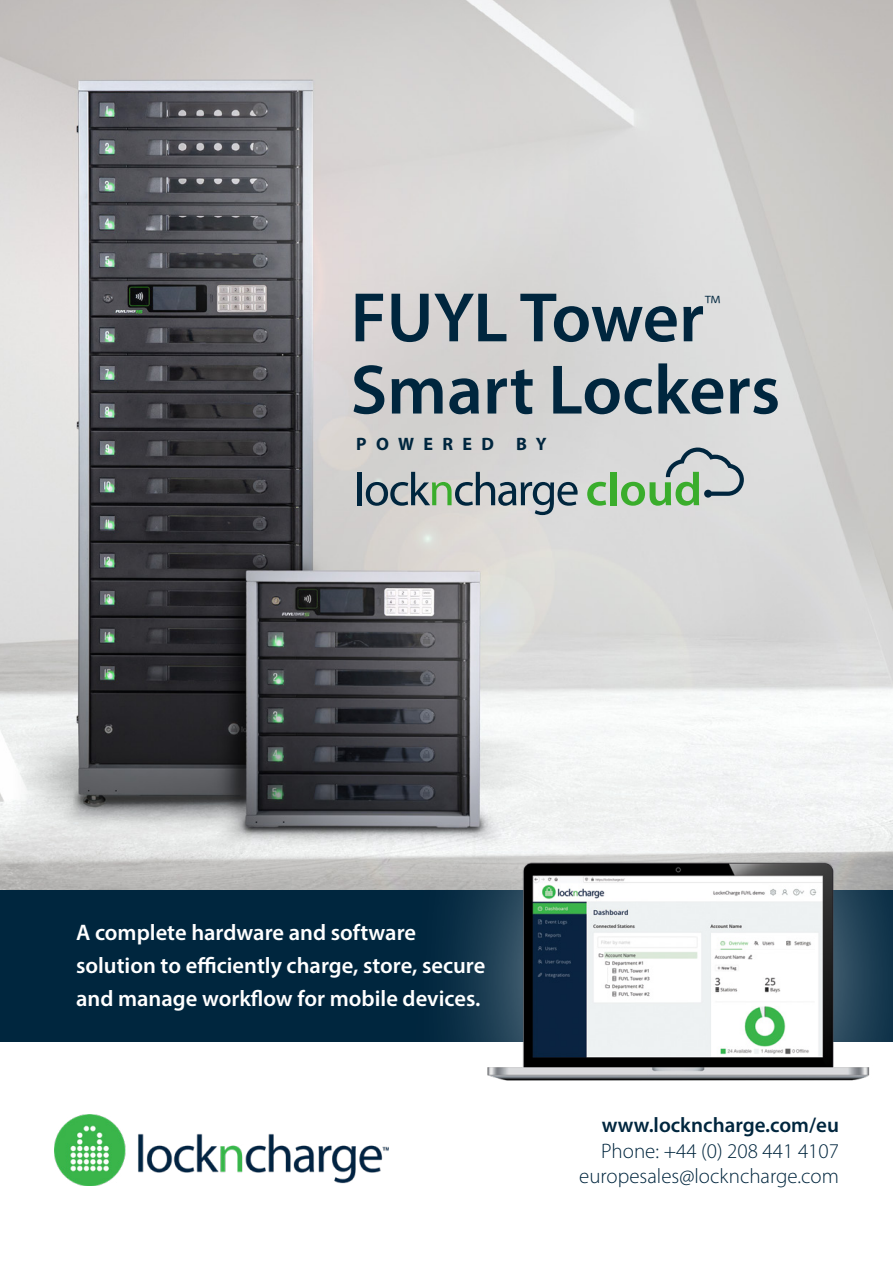
<style>
.page{position:relative;width:893px;height:1263px;background:#fff}
.page>*{position:absolute;margin:0;border:0;box-sizing:border-box;transform-origin:0 0}
.t1{font:600 70.65px "Myriad Pro";color:#00263e}
.t2{font:300 27px "Myriad Pro";color:#00263e}
.t3{font:600 22.5px/32.8px "Myriad Pro";color:#fff}
.t4{font:300 21px/25.5px "Myriad Pro";color:#00263e;text-align:right}
.t5{font:600 21px "Myriad Pro";color:#00263e}
.t6{font:700 18px "Myriad Pro";letter-spacing:.52em;color:#00263e}
</style>
<div class="page">
<img style="left:0;top:0;width:893px;height:891px">
<div style="left:0;top:891px;width:893px;height:151px;background:#00263e"></div>
<div style="left:393px;top:749px;width:500px;height:445px;background:#fff;opacity:.5"></div>
<img style="left:482px;top:759px;width:393px;height:329px">
<img style="left:54px;top:1114px;width:334px;height:71px">
<hr style="left:358px;top:472px;width:4px;height:33px;background:#00263e">
<svg style="left:366px;top:472px;width:212px;height:43px;background:#a6afaf"></svg>
<svg style="left:587px;top:482px;width:19px;height:24px"></svg>
<div style="left:610px;top:472px;width:6px;height:33px;background:#3aad2c"></div>
<svg style="left:621px;top:447px;width:123px;height:59px;background:#afc3b3"></svg>
<h1 class="t1" style="left:351px;top:273px;width:355px">FUYL Tower</h1>
<p class="t2" style="left:704px;top:288px;width:18px">™</p>
<h1 class="t1" style="left:351px;top:345px;width:431px">Smart Lockers</h1>
<p class="t6" style="left:356px;top:433px;width:192px">POWERED BY</p>
<p class="t3" style="left:76px;top:915px;width:411px">A complete hardware and software solution to efficiently charge, store, secure and manage workflow for mobile devices.</p>
<p class="t5" style="left:602px;top:1112px;width:239px">www.lockncharge.com/eu</p>
<p class="t4" style="left:579px;top:1138px;width:261px">Phone: +44 (0) 208 441 4107 europesales@lockncharge.com</p>
</div>
